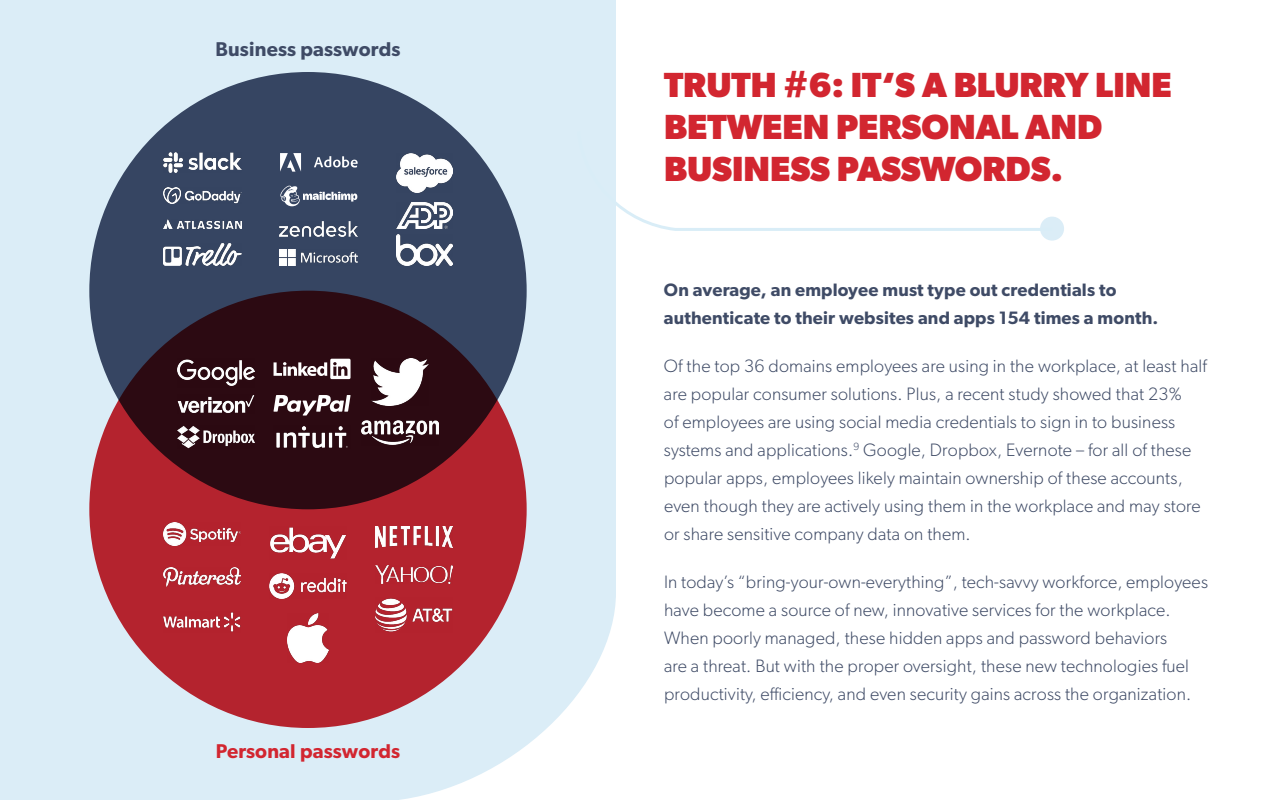
<style>
.page{position:relative;width:1280px;height:800px;background:#fff}
.page>*{position:absolute;margin:0;border:0;box-sizing:border-box;transform-origin:0 0}
.t1{font:700 35px/42px "Gibson";color:#d22630}
.t2{font:600 20px "Gibson";letter-spacing:.01em;color:#d22630}
.t3{font:600 20px "Gibson";letter-spacing:.01em;color:#3f4b66}
.t4{font:300 18px/28px "Gibson";letter-spacing:.01em;color:#3f4b66}
.t5{font:600 18px/28px "Gibson";letter-spacing:.01em;color:#3f4b66}
</style>
<div class="page">
<div style="left:0;top:0;width:616px;height:800px;background:#dbedf7"></div>
<div style="left:1040px;top:217px;width:24px;height:24px;background:#dbedf7;border-radius:50%"></div>
<svg style="left:575px;top:128px;width:479px;height:104px"></svg>
<div style="left:89px;top:72px;width:438px;height:437px;background:#364562;border-radius:50%"></div>
<svg style="left:89px;top:291px;width:438px;height:437px;background:#811a24"></svg>
<svg style="left:314px;top:156px;width:44px;height:12px"></svg>
<svg style="left:280px;top:153px;width:21px;height:19px"></svg>
<img style="left:397px;top:202px;width:56px;height:26px">
<img style="left:164px;top:219px;width:77px;height:10px">
<img style="left:396px;top:235px;width:57px;height:31px">
<img style="left:164px;top:188px;width:77px;height:16px">
<svg style="left:280px;top:185px;width:77px;height:21px"></svg>
<img style="left:396px;top:153px;width:57px;height:39px">
<img style="left:164px;top:153px;width:77px;height:20px">
<img style="left:164px;top:244px;width:77px;height:22px">
<img style="left:280px;top:221px;width:78px;height:15px">
<img style="left:280px;top:249px;width:78px;height:17px">
<img style="left:287px;top:613px;width:42px;height:50px">
<img style="left:375px;top:598px;width:77px;height:34px">
<img style="left:270px;top:526px;width:76px;height:33px">
<img style="left:375px;top:526px;width:77px;height:21px">
<img style="left:164px;top:567px;width:77px;height:20px">
<img style="left:270px;top:574px;width:76px;height:25px">
<img style="left:164px;top:523px;width:77px;height:23px">
<img style="left:164px;top:611px;width:77px;height:21px">
<img style="left:375px;top:565px;width:77px;height:18px">
<img style="left:361px;top:420px;width:77px;height:25px">
<img style="left:178px;top:426px;width:77px;height:22px">
<img style="left:178px;top:359px;width:77px;height:28px">
<img style="left:274px;top:426px;width:77px;height:22px">
<svg style="left:274px;top:359px;width:77px;height:20px;background:#887579"></svg>
<svg style="left:274px;top:395px;width:77px;height:21px;background:#806b70"></svg>
<img style="left:371px;top:359px;width:58px;height:46px">
<img style="left:178px;top:395px;width:77px;height:19px">
<p class="t3" style="left:215px;top:37px;width:187px">Business passwords</p>
<p class="t2" style="left:216px;top:739px;width:186px">Personal passwords</p>
<h1 class="t1" style="left:664px;top:63px;width:509px">TRUTH #6: IT‘S A BLURRY LINE<br>BETWEEN PERSONAL AND<br>BUSINESS PASSWORDS.</h1>
<p class="t5" style="left:664px;top:275px;width:496px">On average, an employee must type out credentials to authenticate to their websites and apps 154 times a month.</p>
<p class="t4" style="left:664px;top:352px;width:544px">Of the top 36 domains employees are using in the workplace, at least half are popular consumer solutions. Plus, a recent study showed that 23%<br>of employees are using social media credentials to sign in to business systems and applications.<sup>9</sup> Google, Dropbox, Evernote – for all of these popular apps, employees likely maintain ownership of these accounts, even though they are actively using them in the workplace and may store or share sensitive company data on them.</p>
<p class="t4" style="left:664px;top:568px;width:546px">In today’s “bring-your-own-everything”, tech-savvy workforce, employees have become a source of new, innovative services for the workplace.<br>When poorly managed, these hidden apps and password behaviors<br>are a threat. But with the proper oversight, these new technologies fuel productivity, efficiency, and even security gains across the organization.</p>
</div>
